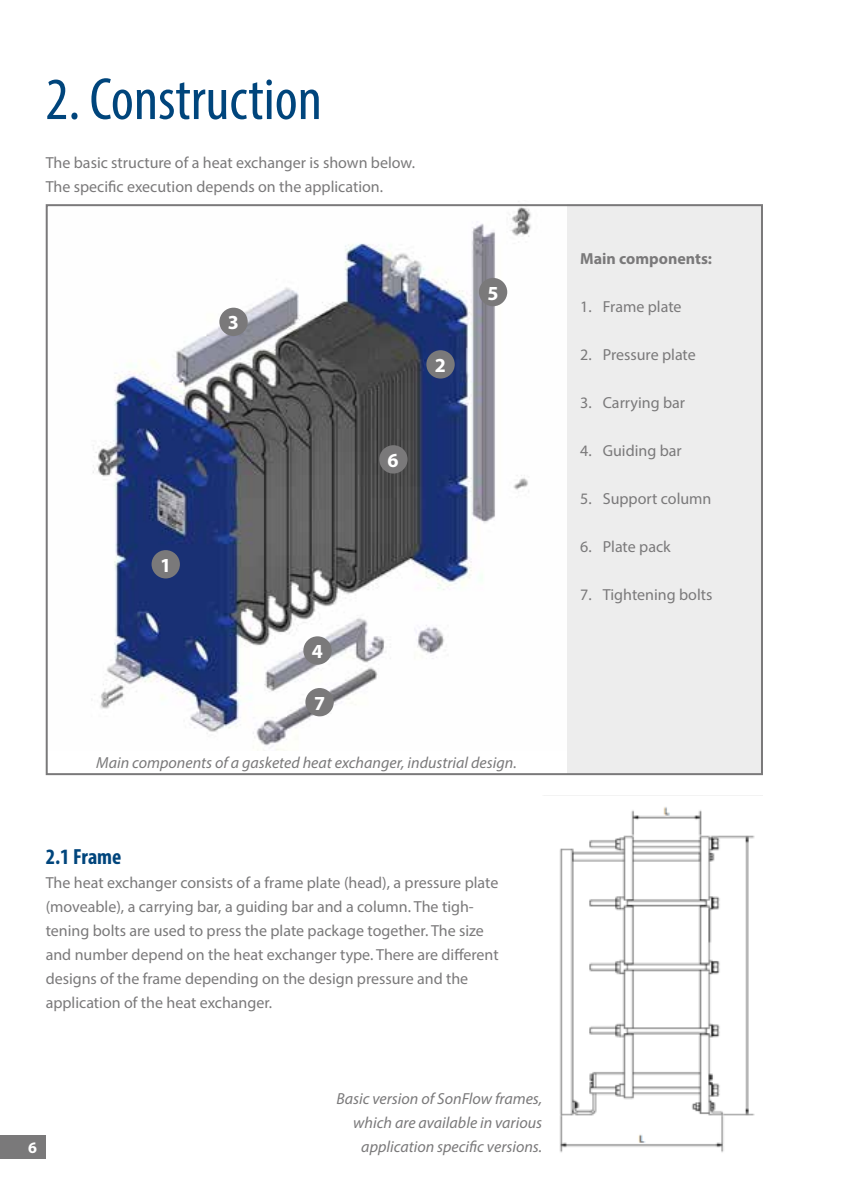
<style>
.page{position:relative;width:842px;height:1191px;background:#fff}
.page>*{position:absolute;margin:0;border:0;box-sizing:border-box;transform-origin:0 0}
.t1{font:condensed 60px "Myriad Pro";color:#00457c}
.t2{font:700 condensed 22px "Myriad Pro";color:#00457c}
.t3{font:700 20px "Myriad Pro";color:#fff}
.t4{font:16px/24px "Myriad Pro";color:#7a797a}
.t5{font:italic 16px/24px "Myriad Pro";color:#7a797a;text-align:right}
.t6{font:700 16px "Myriad Pro";color:#7a797a}
.t7{font:700 16px "Myriad Pro";color:#fff}
</style>
<div class="page">
<div style="left:0;top:1135px;width:45px;height:24px;background:#7a797a"></div>
<img style="left:93px;top:201px;width:438px;height:549px">
<div style="left:567px;top:204px;width:196px;height:570px;background:#ededed"></div>
<img style="left:544px;top:795px;width:219px;height:358px">
<div style="left:479px;top:278px;width:28px;height:28px;background:#7a797a;border-radius:50%"></div>
<div style="left:379px;top:445px;width:29px;height:28px;background:#7a797a;border-radius:50%"></div>
<div style="left:219px;top:308px;width:29px;height:28px;background:#7a797a;border-radius:50%"></div>
<div style="left:152px;top:550px;width:28px;height:28px;background:#7a797a;border-radius:50%"></div>
<div style="left:426px;top:350px;width:29px;height:28px;background:#7a797a;border-radius:50%"></div>
<div style="left:303px;top:636px;width:29px;height:28px;background:#7a797a;border-radius:50%"></div>
<div style="left:305px;top:688px;width:29px;height:28px;background:#7a797a;border-radius:50%"></div>
<h1 class="t1" style="left:45px;top:63px;width:278px">2. Construction</h1>
<p class="t4" style="left:46px;top:150px;width:371px">The basic structure of a heat exchanger is shown below.<br>The specific execution depends on the application.</p>
<p class="t3" style="left:228px;top:309px;width:13px">3</p>
<p class="t3" style="left:387px;top:447px;width:13px">6</p>
<p class="t3" style="left:435px;top:352px;width:13px">2</p>
<p class="t3" style="left:487px;top:280px;width:13px">5</p>
<p class="t3" style="left:160px;top:552px;width:13px">1</p>
<p class="t3" style="left:312px;top:638px;width:13px">4</p>
<p class="t3" style="left:314px;top:690px;width:13px">7</p>
<p class="t5" style="left:96px;top:750px;width:422px">Main components of a gasketed heat exchanger, industrial design.</p>
<h2 class="t2" style="left:46px;top:843px;width:77px">2.1 Frame</h2>
<p class="t4" style="left:46px;top:870px;width:454px">The heat exchanger consists of a frame plate (head), a pressure plate (moveable), a carrying bar, a guiding bar and a column. The tigh&shy;tening bolts are used to press the plate package together. The size and number depend on the heat exchanger type. There are different designs of the frame depending on the design pressure and the application of the heat exchanger.</p>
<p class="t7" style="left:28px;top:1137px;width:10px">6</p>
<p class="t5" style="left:336px;top:1086px;width:207px">Basic version of SonFlow frames, which are available in various application specific versions.</p>
<p class="t6" style="left:580px;top:248px;width:133px">Main components:</p>
<p class="t4" style="left:580px;top:294px;width:103px">1. Frame plate</p>
<p class="t4" style="left:580px;top:342px;width:117px">2. Pressure plate</p>
<p class="t4" style="left:580px;top:390px;width:107px">3. Carrying bar</p>
<p class="t4" style="left:580px;top:438px;width:103px">4. Guiding bar</p>
<p class="t4" style="left:580px;top:486px;width:133px">5. Support column</p>
<p class="t4" style="left:580px;top:534px;width:92px">6. Plate pack</p>
<p class="t4" style="left:580px;top:582px;width:134px">7. Tightening bolts</p>
</div>
